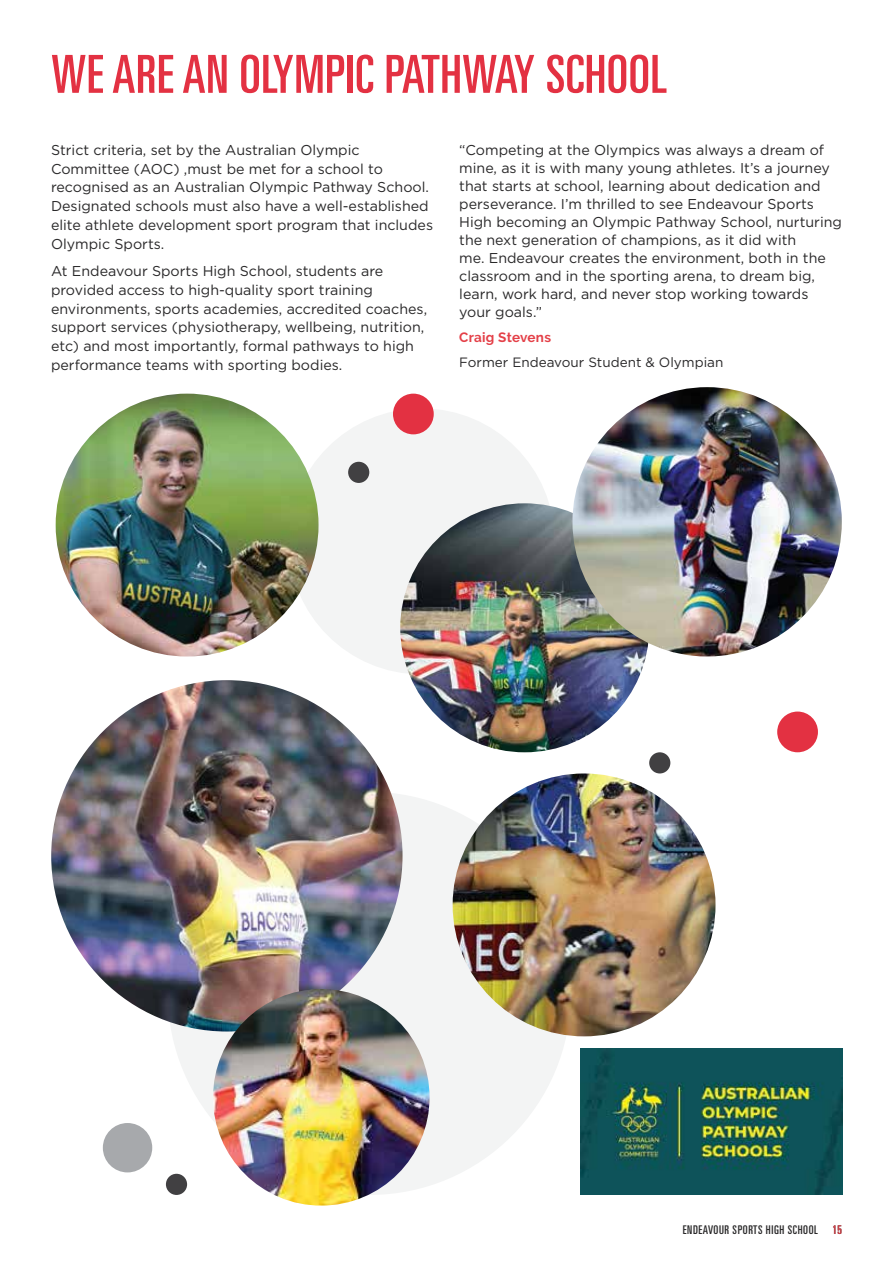
<style>
.page{position:relative;width:893px;height:1263px;background:#fff}
.page>*{position:absolute;margin:0;border:0;box-sizing:border-box;transform-origin:0 0}
.t1{font:ultra-condensed 52.5px "Univers";letter-spacing:.01em;color:#e33142}
.t2{font:14.25px/18.8px "Gotham";color:#292829}
.t3{font:13.5px "Gotham";color:#292829}
.t4{font:700 13.5px "Raleway";letter-spacing:.015em;color:#e44048}
.t5{font:ultra-condensed 12px "Univers";letter-spacing:.05em;color:#292829}
</style>
<div class="page">
<div style="left:168px;top:792px;width:403px;height:403px;background:#f3f4f4;border-radius:50%"></div>
<div style="left:289px;top:408px;width:266px;height:266px;background:#f3f4f4;border-radius:50%"></div>
<img style="left:400px;top:503px;width:249px;height:249px;border-radius:124px">
<img style="left:572px;top:387px;width:270px;height:269px;border-radius:135px">
<img style="left:453px;top:773px;width:262px;height:263px;border-radius:131px">
<img style="left:56px;top:394px;width:263px;height:262px;border-radius:131px">
<img style="left:51px;top:680px;width:352px;height:351px;border-radius:176px">
<div style="left:649px;top:752px;width:21px;height:21px;background:#414042;border-radius:50%"></div>
<div style="left:348px;top:462px;width:21px;height:21px;background:#414042;border-radius:50%"></div>
<div style="left:166px;top:1174px;width:21px;height:21px;background:#414042;border-radius:50%"></div>
<div style="left:103px;top:1123px;width:49px;height:49px;background:#a7a9ac;border-radius:50%"></div>
<div style="left:777px;top:711px;width:41px;height:41px;background:#e33142;border-radius:50%"></div>
<div style="left:393px;top:394px;width:41px;height:40px;background:#e33142;border-radius:50%"></div>
<img style="left:581px;top:1048px;width:261px;height:147px">
<img style="left:213px;top:989px;width:217px;height:216px;border-radius:108px">
<h1 class="t1" style="left:51px;top:44px;width:617px">WE ARE AN OLYMPIC PATHWAY SCHOOL</h1>
<p class="t2" style="left:51px;top:140px;width:384px">Strict criteria, set by the Australian Olympic Committee (AOC) ,must be met for a school to recognised as an Australian Olympic Pathway School.<br>Designated schools must also have a well-established elite athlete development sport program that includes Olympic Sports.</p>
<p class="t2" style="left:51px;top:261px;width:378px">At Endeavour Sports High School, students are provided access to high-quality sport training environments, sports academies, accredited coaches, support services (physiotherapy, wellbeing, nutrition, etc) and most importantly, formal pathways to high performance teams with sporting bodies.</p>
<p class="t2" style="left:459px;top:140px;width:384px;line-height:18px">“Competing at the Olympics was always a dream of mine, as it is with many young athletes. It’s a journey that starts at school, learning about dedication and perseverance. I’m thrilled to see Endeavour Sports High becoming an Olympic Pathway School, nurturing the next generation of champions, as it did with<br>me. Endeavour creates the environment, both in the classroom and in the sporting arena, to dream big, learn, work hard, and never stop working towards your goals.”</p>
<p class="t4" style="left:459px;top:329px;width:93px">Craig Stevens</p>
<p class="t3" style="left:459px;top:353px;width:266px">Former Endeavour Student &amp; Olympian</p>
<p class="t5" style="left:683px;top:1222px;width:161px">ENDEAVOUR SPORTS HIGH SCHOOL 15</p>
</div>
